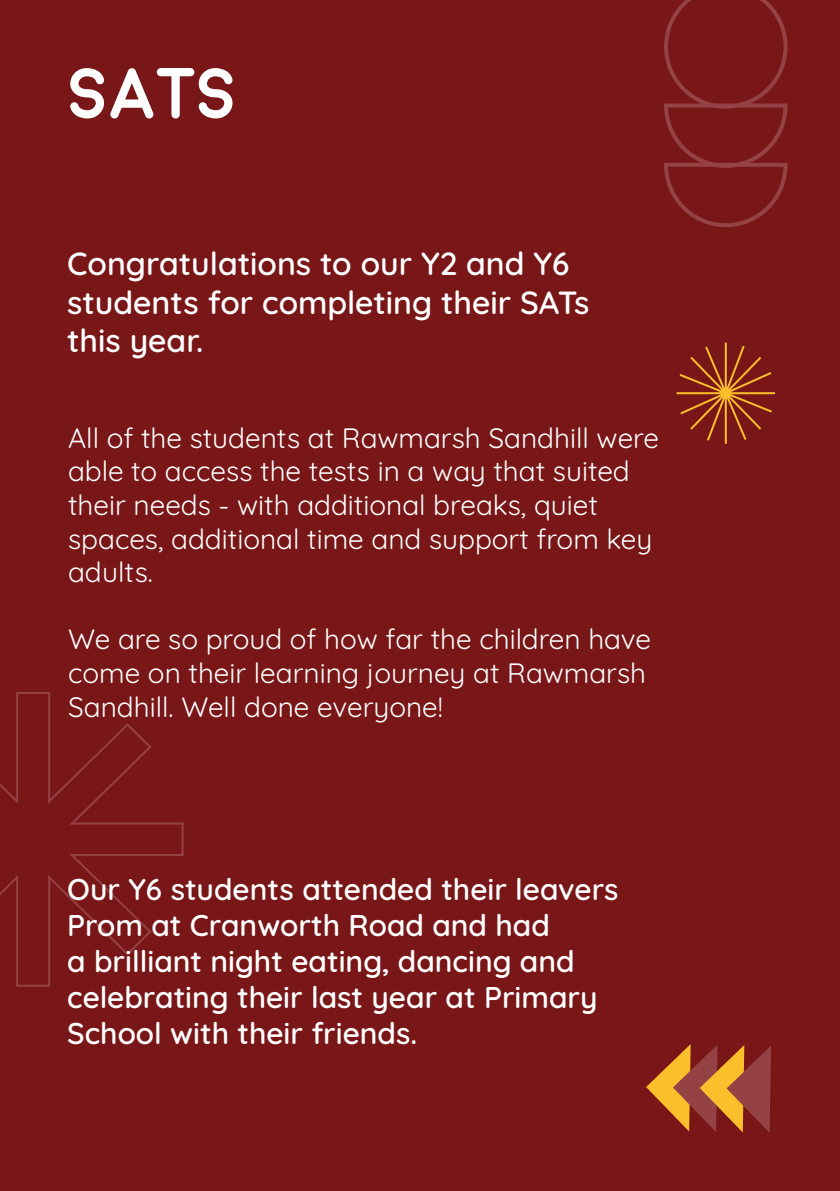
<style>
.page{position:relative;width:840px;height:1191px;background:#fff}
.page>*{position:absolute;margin:0;border:0;box-sizing:border-box;transform-origin:0 0}
.t1{font:700 72px "Moon";color:#fff}
.t2{font:600 32px/38.4px "Quicksand";color:#fff}
.t3{font:600 30px/36px "Quicksand";color:#fff}
.t4{font:28px/33.6px "Quicksand";color:#fff}
</style>
<div class="page">
<div style="left:0;top:0;width:839px;height:1191px;background:#791617"></div>
<svg style="left:664px;top:0;width:124px;height:227px"></svg>
<svg style="left:0;top:692px;width:184px;height:295px"></svg>
<svg style="left:646px;top:1044px;width:124px;height:89px"></svg>
<svg style="left:676px;top:342px;width:99px;height:102px"></svg>
<p class="t1" style="left:68px;top:58px;width:171px">SATS</p>
<p class="t2" style="left:67px;top:241px;width:523px">Congratulations to our Y2 and Y6 students for completing their SATs this year.</p>
<p class="t4" style="left:68px;top:418px;width:592px">All of the students at Rawmarsh Sandhill were able to access the tests in a way that suited their needs - with additional breaks, quiet spaces, additional time and support from key adults.</p>
<p class="t4" style="left:68px;top:619px;width:584px">We are so proud of how far the children have come on their learning journey at Rawmarsh<br>Sandhill. Well done everyone!</p>
<p class="t3" style="left:67px;top:868px;width:552px">Our Y6 students attended their leavers Prom at Cranworth Road and had<br>a brilliant night eating, dancing and celebrating their last year at Primary School with their friends.</p>
</div>
